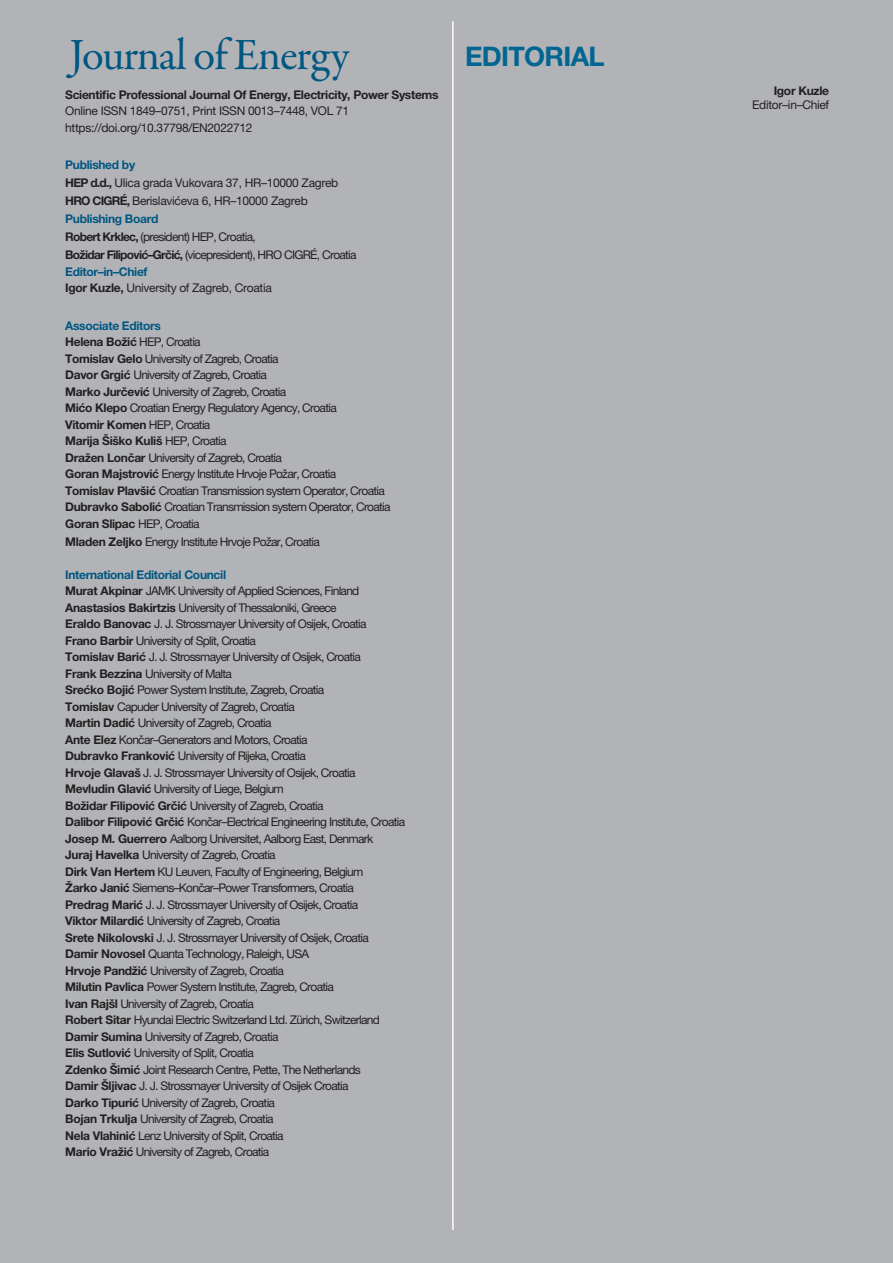
<style>
.page{position:relative;width:893px;height:1263px;background:#b2b3b7}
.page>*{position:absolute;margin:0;border:0;box-sizing:border-box;transform-origin:0 0}
.t1{font:45px "MH Garamond";letter-spacing:-.03em;color:#005782}
.t2{font:700 27px "MH Helvetica";letter-spacing:-.025em;color:#006691}
.t3{font:12px/16.5px "MH Helvetica";letter-spacing:-.06em;color:#231f20}
.t4{font:12px/18px "MH Helvetica";letter-spacing:-.025em;color:#231f20}
.t5{font:700 12px "MH Helvetica";letter-spacing:-.025em;color:#231f20}
.s1{font-weight:700;color:#005782}
.s2{font-weight:700}
</style>
<div class="page">
<hr style="left:452px;top:21px;width:2px;height:1209px;background:#fff">
<h1 class="t1" style="left:69px;top:28px;width:282px">Journal of Energy</h1>
<p class="t5" style="left:65px;top:87px;width:375px">Scientific Professional Journal Of Energy, Electricity, Power Systems</p>
<p class="t4" style="left:65px;top:102px;width:286px;line-height:16.5px">Online ISSN 1849–0751, Print ISSN 0013–7448, VOL 71 https://doi.org/10.37798/EN2022712</p>
<p class="t4" style="left:65px;top:156px;width:293px"><span class="s1">Published by<br></span><span class="s2">HEP d.d.,</span> Ulica grada Vukovara 37, HR–10000 Zagreb <span class="s2">HRO CIGRÉ,</span> Berislavićeva 6, HR–10000 Zagreb <span class="s1">Publishing Board<br></span><span class="s2">Robert Krklec,</span> (president) HEP, Croatia,<br><span class="s2">Božidar Filipović–Grčić,</span> (vicepresident), HRO CIGRÉ, Croatia</p>
<p class="t4" style="left:65px;top:263px;width:208px;line-height:16.5px"><span class="s1">Editor–in–Chief<br></span><span class="s2">Igor Kuzle,</span> University of Zagreb, Croatia</p>
<p class="t3" style="left:65px;top:317px;width:327px"><span class="s1">Associate Editors<br></span><span class="s2">Helena Božić</span> HEP, Croatia<br><span class="s2">Tomislav Gelo</span> University of Zagreb, Croatia<br><span class="s2">Davor Grgić</span> University of Zagreb, Croatia<br><span class="s2">Marko Jurčević</span> University of Zagreb, Croatia<br><span class="s2">Mićo Klepo</span> Croatian Energy Regulatory Agency, Croatia<br><span class="s2">Vitomir Komen</span> HEP, Croatia<br><span class="s2">Marija Šiško Kuliš</span> HEP, Croatia<br><span class="s2">Dražen Lončar</span> University of Zagreb, Croatia<br><span class="s2">Goran Majstrović</span> Energy Institute Hrvoje Požar, Croatia<br><span class="s2">Tomislav Plavšić</span> Croatian Transmission system Operator, Croatia <span class="s2">Dubravko Sabolić</span> Croatian Transmission system Operator, Croatia <span class="s2">Goran Slipac</span> HEP, Croatia</p>
<p class="t3" style="left:65px;top:533px;width:256px"><span class="s2">Mladen Zeljko</span> Energy Institute Hrvoje Požar, Croatia</p>
<p class="t3" style="left:65px;top:566px;width:341px"><span class="s1">International Editorial Council<br></span><span class="s2">Murat Akpinar</span> JAMK University of Applied Sciences, Finland <span class="s2">Anastasios Bakirtzis</span> University of Thessaloniki, Greece<br><span class="s2">Eraldo Banovac</span> J. J. Strossmayer University of Osijek, Croatia<br><span class="s2">Frano Barbir</span> University of Split, Croatia<br><span class="s2">Tomislav Barić</span> J. J. Strossmayer University of Osijek, Croatia<br><span class="s2">Frank Bezzina</span> University of Malta<br><span class="s2">Srećko Bojić</span> Power System Institute, Zagreb, Croatia<br><span class="s2">Tomislav</span> Capuder University of Zagreb, Croatia<br><span class="s2">Martin Dadić</span> University of Zagreb, Croatia<br><span class="s2">Ante Elez</span> Končar–Generators and Motors, Croatia<br><span class="s2">Dubravko Franković</span> University of Rijeka, Croatia<br><span class="s2">Hrvoje Glavaš</span> J. J. Strossmayer University of Osijek, Croatia <span class="s2">Mevludin Glavić</span> University of Liege, Belgium<br><span class="s2">Božidar Filipović Grčić</span> University of Zagreb, Croatia<br><span class="s2">Dalibor Filipović Grčić</span> Končar–Electrical Engineering Institute, Croatia <span class="s2">Josep M. Guerrero</span> Aalborg Universitet, Aalborg East, Denmark<br><span class="s2">Juraj Havelka</span> University of Zagreb, Croatia<br><span class="s2">Dirk Van Hertem</span> KU Leuven, Faculty of Engineering, Belgium<br><span class="s2">Žarko Janić</span> Siemens–Končar–Power Transformers, Croatia<br><span class="s2">Predrag Marić</span> J. J. Strossmayer University of Osijek, Croatia<br><span class="s2">Viktor Milardić</span> University of Zagreb, Croatia<br><span class="s2">Srete Nikolovski</span> J. J. Strossmayer University of Osijek, Croatia<br><span class="s2">Damir Novosel</span> Quanta Technology, Raleigh, USA<br><span class="s2">Hrvoje Pandžić</span> University of Zagreb, Croatia<br><span class="s2">Milutin Pavlica</span> Power System Institute, Zagreb, Croatia<br><span class="s2">Ivan Rajšl</span> University of Zagreb, Croatia<br><span class="s2">Robert Sitar</span> Hyundai Electric Switzerland Ltd. Zürich, Switzerland <span class="s2">Damir Sumina</span> University of Zagreb, Croatia<br><span class="s2">Elis Sutlović</span> University of Split, Croatia<br><span class="s2">Zdenko Šimić</span> Joint Research Centre, Pette, The Netherlands<br><span class="s2">Damir Šljivac</span> J. J. Strossmayer University of Osijek Croatia<br><span class="s2">Darko Tipurić</span> University of Zagreb, Croatia<br><span class="s2">Bojan Trkulja</span> University of Zagreb, Croatia<br><span class="s2">Nela Vlahinić</span> Lenz University of Split, Croatia<br><span class="s2">Mario Vražić</span> University of Zagreb, Croatia</p>
<h2 class="t2" style="left:465px;top:39px;width:141px">EDITORIAL</h2>
<p class="t5" style="left:774px;top:83px;width:57px">Igor Kuzle</p>
<p class="t4" style="left:752px;top:95px;width:78px">Editor–in–Chief</p>
</div>
